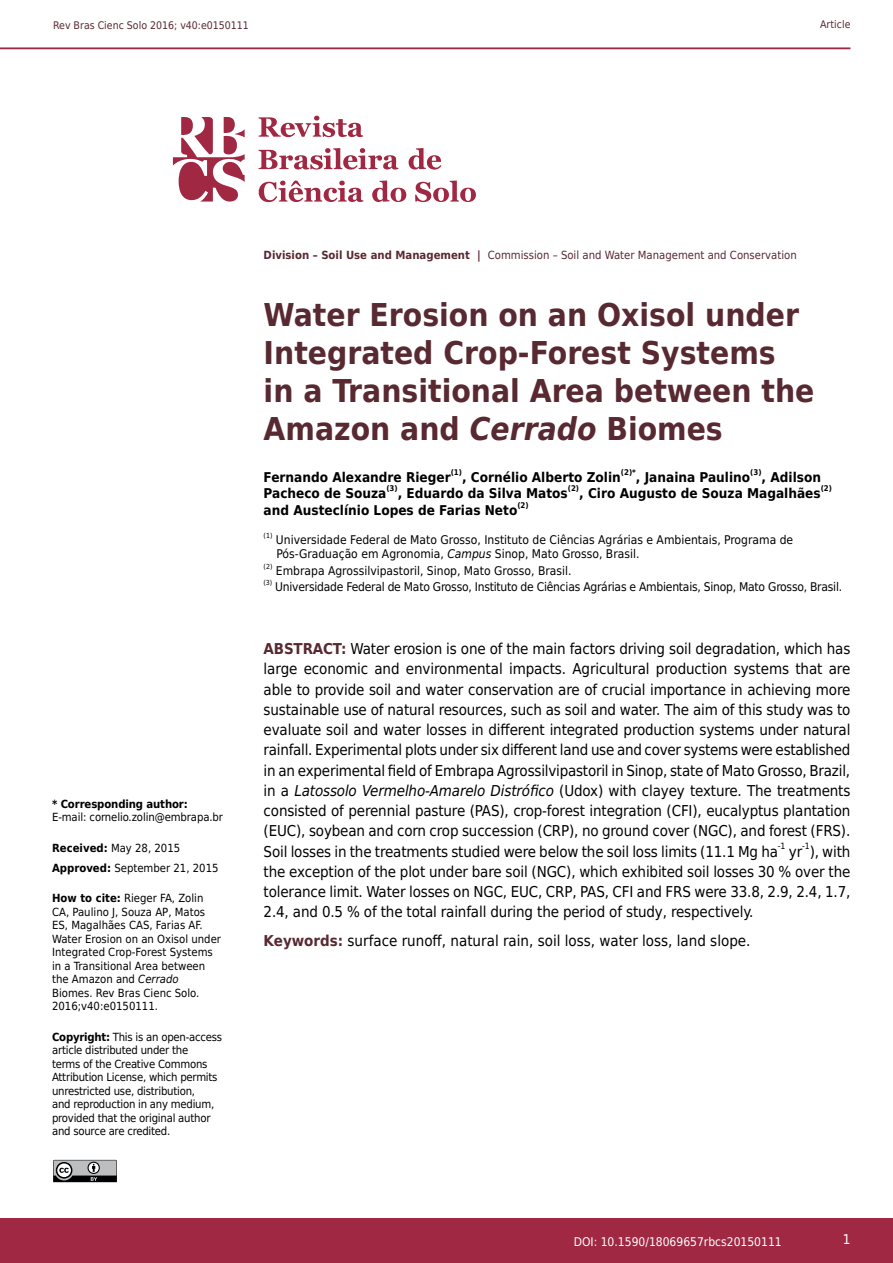
<style>
.page{position:relative;width:893px;height:1263px;background:#fff}
.page>*{position:absolute;margin:0;border:0;box-sizing:border-box;transform-origin:0 0}
.t1{font:700 31.5px/37.8px "DejaVu Sans Condensed";color:#582931}
.t2{font:15px/20.2px "DejaVu Sans Condensed";letter-spacing:-.01em;color:#000;text-align:justify}
.t3{font:700 13.5px "DejaVu Sans Condensed";color:#000}
.t4{font:13.5px "DejaVu Sans Condensed";color:#fff}
.t5{font:12px/14.4px "DejaVu Sans Condensed";color:#000}
.t6{font:12px "DejaVu Sans Condensed";letter-spacing:-.02em;color:#000}
.t7{font:12px "DejaVu Sans Condensed";color:#fff}
.t8{font:11.25px/13.5px "DejaVu Sans Condensed";color:#000}
.t9{font:11.25px/13.5px "DejaVu Sans Condensed";letter-spacing:-.02em;color:#000}
.t10{font:11.25px "DejaVu Sans Condensed";color:#582931}
.t11{font:700 11.25px "DejaVu Sans Condensed";letter-spacing:-.01em;color:#000}
.t12{font:10.5px "DejaVu Sans Condensed";color:#582931}
.t13{font:8.7px "DejaVu Sans Condensed";color:#000}
.t14{font:700 7.8px "DejaVu Sans Condensed";color:#000}
.t15{font:6.9px "DejaVu Sans Condensed";color:#000}
.s1{font-weight:700}
.s2{font-style:italic}
.s3{font-weight:700;color:#582931}
</style>
<div class="page">
<hr style="left:0;top:47px;width:850px;height:2px;background:#a02842">
<svg style="left:53px;top:1160px;width:64px;height:22px"></svg>
<div style="left:0;top:1218px;width:893px;height:45px;background:#a02842"></div>
<svg style="left:173px;top:115px;width:303px;height:88px"></svg>
<p class="t12" style="left:53px;top:17px;width:197px">Rev Bras Cienc Solo 2016; v40:e0150111</p>
<p class="t12" style="left:820px;top:16px;width:32px">Article</p>
<p class="t10" style="left:264px;top:246px;width:535px"><span class="s1">Division – Soil Use and Management |</span> Commission – Soil and Water Management and Conservation</p>
<p class="t11" style="left:52px;top:795px;width:137px">* Corresponding author:</p>
<p class="t9" style="left:52px;top:810px;width:172px">E-mail: cornelio.zolin@embrapa.br</p>
<p class="t8" style="left:52px;top:838px;width:168px;line-height:20px"><span class="s1">Received:</span> May 28, 2015<br><span class="s1">Approved:</span> September 21, 2015</p>
<p class="t8" style="left:52px;top:891px;width:171px"><span class="s1">How to cite:</span> Rieger FA, Zolin<br>CA, Paulino J, Souza AP, Matos<br>ES, Magalhães CAS, Farias AF.<br>Water Erosion on an Oxisol under<br>Integrated Crop-Forest Systems in a Transitional Area between the Amazon and <span class="s2">Cerrado<br></span>Biomes. Rev Bras Cienc Solo.<br>2016;v40:e0150111.</p>
<p class="t9" style="left:52px;top:1030px;width:172px"><span class="s1">Copyright:</span> This is an open-access article distributed under the<br>terms of the Creative Commons<br>Attribution License, which permits unrestricted use, distribution,<br>and reproduction in any medium, provided that the original author and source are credited.</p>
<h1 class="t1" style="left:264px;top:295px;width:552px">Water Erosion on an Oxisol under<br>Integrated Crop-Forest Systems<br>in a Transitional Area between the<br>Amazon and <span class="s2">Cerrado</span> Biomes</h1>
<p class="t3" style="left:264px;top:466px;width:189px">Fernando Alexandre Rieger</p>
<p class="t14" style="left:451px;top:466px;width:13px">(1)</p>
<p class="t3" style="left:462px;top:466px;width:160px">, Cornélio Alberto Zolin</p>
<p class="t14" style="left:621px;top:466px;width:17px">(2)*</p>
<p class="t3" style="left:636px;top:466px;width:116px">, Janaina Paulino</p>
<p class="t14" style="left:750px;top:466px;width:13px">(3)</p>
<p class="t3" style="left:762px;top:466px;width:61px">, Adilson</p>
<p class="t3" style="left:264px;top:482px;width:124px">Pacheco de Souza</p>
<p class="t14" style="left:386px;top:482px;width:13px">(3)</p>
<p class="t3" style="left:398px;top:482px;width:172px">, Eduardo da Silva Matos</p>
<p class="t14" style="left:568px;top:482px;width:13px">(2)</p>
<p class="t3" style="left:579px;top:482px;width:243px">, Ciro Augusto de Souza Magalhães</p>
<p class="t14" style="left:821px;top:482px;width:13px">(2)</p>
<p class="t3" style="left:264px;top:499px;width:255px">and Austeclínio Lopes de Farias Neto</p>
<p class="t14" style="left:517px;top:499px;width:13px">(2)</p>
<p class="t15" style="left:264px;top:530px;width:10px">(1)</p>
<p class="t5" style="left:276px;top:532px;width:519px">Universidade Federal de Mato Grosso, Instituto de Ciências Agrárias e Ambientais, Programa de<br>Pós-Graduação em Agronomia, <span class="s2">Campus</span> Sinop, Mato Grosso, Brasil.</p>
<p class="t15" style="left:264px;top:560px;width:10px">(2)</p>
<p class="t5" style="left:276px;top:563px;width:297px">Embrapa Agrossilvipastoril, Sinop, Mato Grosso, Brasil.</p>
<p class="t15" style="left:264px;top:577px;width:10px">(3)</p>
<p class="t6" style="left:275px;top:577px;width:568px">Universidade Federal de Mato Grosso, Instituto de Ciências Agrárias e Ambientais, Sinop, Mato Grosso, Brasil.</p>
<p class="t2" style="left:264px;top:638px;width:588px"><span class="s3">ABSTRACT:</span> Water erosion is one of the main factors driving soil degradation, which has large economic and environmental impacts. Agricultural production systems that are able to provide soil and water conservation are of crucial importance in achieving more sustainable use of natural resources, such as soil and water. The aim of this study was to evaluate soil and water losses in different integrated production systems under natural rainfall. Experimental plots under six different land use and cover systems were established in an experimental field of Embrapa Agrossilvipastoril in Sinop, state of Mato Grosso, Brazil, in a <span class="s2">Latossolo Vermelho-Amarelo Distrófico</span> (Udox) with clayey texture. The treatments consisted of perennial pasture (PAS), crop-forest integration (CFI), eucalyptus plantation (EUC), soybean and corn crop succession (CRP), no ground cover (NGC), and forest (FRS).<br>Soil losses in the treatments studied were below the soil loss limits (11.1 Mg ha</p>
<p class="t13" style="left:778px;top:839px;width:9px">-1</p>
<p class="t13" style="left:802px;top:839px;width:9px">-1</p>
<p class="t2" style="left:264px;top:841px;width:588px;text-indent:546px">), with the exception of the plot under bare soil (NGC), which exhibited soil losses 30 % over the tolerance limit. Water losses on NGC, EUC, CRP, PAS, CFI and FRS were 33.8, 2.9, 2.4, 1.7, 2.4, and 0.5 % of the total rainfall during the period of study, respectively.</p>
<p class="t2" style="left:264px;top:930px;width:488px"><span class="s3">Keywords:</span> surface runoff, natural rain, soil loss, water loss, land slope.</p>
<p class="t2" style="left:789px;top:841px;width:15px">yr</p>
<p class="t7" style="left:574px;top:1231px;width:209px">DOI: 10.1590/18069657rbcs20150111</p>
<p class="t4" style="left:843px;top:1228px;width:9px">1</p>
</div>
